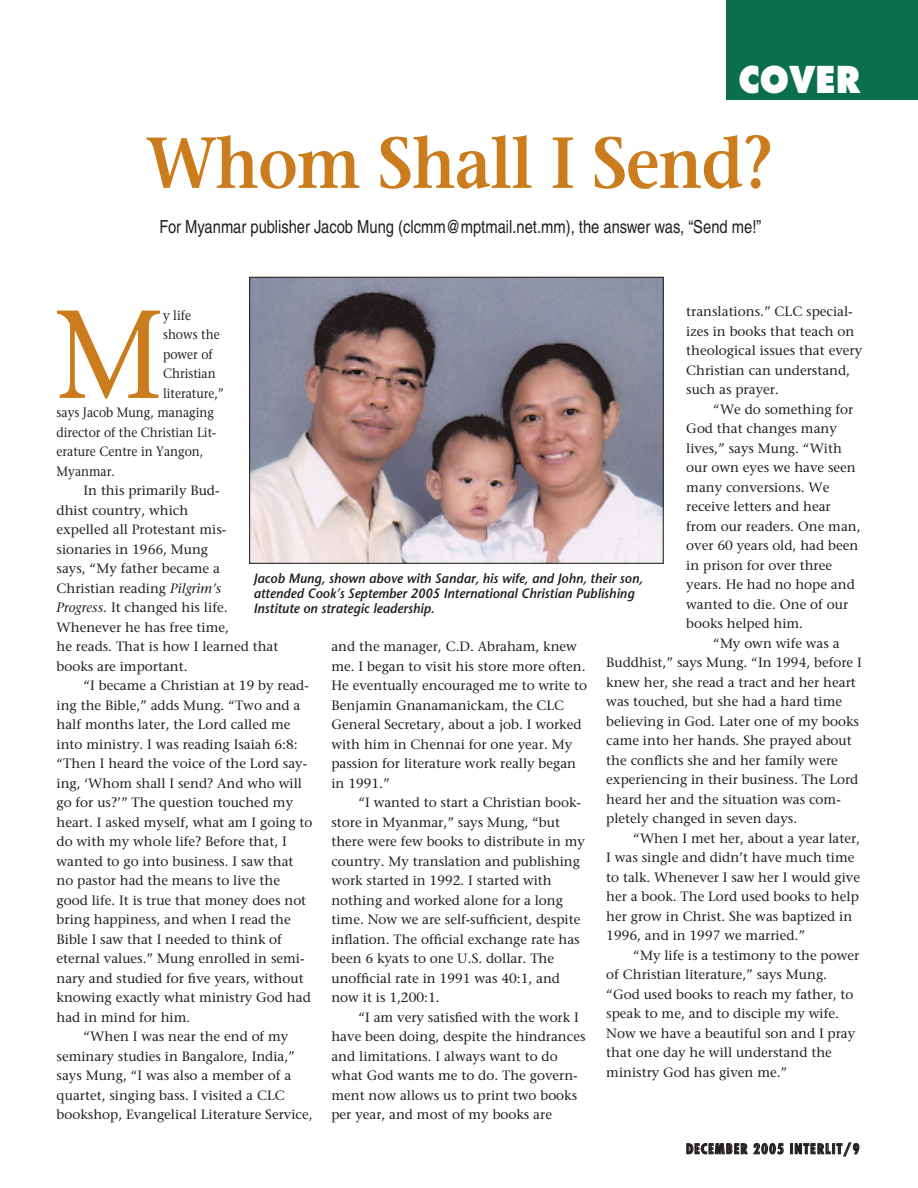
<style>
.page{position:relative;width:918px;height:1188px;background:#fff}
.page>*{position:absolute;margin:0;border:0;box-sizing:border-box;transform-origin:0 0}
.t1{font:124.8px "Stone Serif";color:#cb7d1d;scale:.9 1}
.t2{font:600 72px "Stone Serif";letter-spacing:-.02em;color:#cb7d1d;scale:.9 1}
.t3{font:800 36px "Futura";color:#fff;scale:.9 1}
.t4{font:condensed 18px "Helvetica";color:#231f20}
.t5{font:13.5px/19.5px "Stone Serif";color:#231f20}
.t6{font:italic 600 13.5px/15px "Stone Sans";color:#231f20;scale:.95 1}
.t7{font:13.5px "Stone Serif";color:#231f20;scale:.9 1}
.t8{font:700 condensed 13.5px "Futura";letter-spacing:.095em;color:#231f20}
.s1{font-style:italic}
</style>
<div class="page">
<div style="left:726px;top:0;width:192px;height:99px;background:#0a6f4e"></div>
<img style="left:251px;top:279px;width:411px;height:283px">
<div style="left:249px;top:277px;width:415px;height:287px;border:1px solid #231f20"></div>
<h3 class="t3" style="left:739px;top:63px;width:137px">COVER</h3>
<h2 class="t2" style="left:146px;top:135px;width:698px">Whom Shall I Send?</h2>
<h3 class="t4" style="left:160px;top:220px;width:603px">For Myanmar publisher Jacob Mung (clcmm@mptmail.net.mm), the answer was, “Send me!”</h3>
<p class="t5" style="left:686px;top:303px;width:177px">translations.” CLC special&shy;izes in books that teach on theological issues that every<br>Christian can understand, such as prayer.</p>
<p class="t5" style="left:713px;top:401px;width:142px">“We do something for</p>
<p class="t5" style="left:686px;top:420px;width:152px">God that changes many</p>
<p class="t5" style="left:686px;top:440px;width:157px">lives,” says Mung. “With</p>
<p class="t5" style="left:686px;top:459px;width:171px">our own eyes we have seen</p>
<p class="t5" style="left:686px;top:479px;width:145px">many conversions. We</p>
<p class="t5" style="left:686px;top:498px;width:146px">receive letters and hear</p>
<p class="t5" style="left:686px;top:518px;width:176px">from our readers. One man,</p>
<p class="t5" style="left:686px;top:537px;width:173px">over 60 years old, had been</p>
<p class="t5" style="left:686px;top:557px;width:147px">in prison for over three</p>
<p class="t5" style="left:686px;top:576px;width:170px">years. He had no hope and</p>
<p class="t5" style="left:686px;top:596px;width:163px">wanted to die. One of our</p>
<p class="t5" style="left:686px;top:615px;width:118px">books helped him.</p>
<p class="t5" style="left:713px;top:635px;width:128px">“My own wife was a</p>
<p class="t5" style="left:606px;top:654px;width:257px">Buddhist,” says Mung. “In 1994, before I</p>
<p class="t5" style="left:606px;top:674px;width:251px">knew her, she read a tract and her heart</p>
<p class="t5" style="left:606px;top:693px;width:237px">was touched, but she had a hard time</p>
<p class="t5" style="left:606px;top:713px;width:254px">believing in God. Later one of my books</p>
<p class="t5" style="left:606px;top:732px;width:247px">came into her hands. She prayed about</p>
<p class="t5" style="left:606px;top:752px;width:233px">the conflicts she and her family were</p>
<p class="t5" style="left:606px;top:771px;width:254px">experiencing in their business. The Lord</p>
<p class="t5" style="left:606px;top:791px;width:236px">heard her and the situation was com-</p>
<p class="t5" style="left:606px;top:810px;width:193px">pletely changed in seven days.</p>
<p class="t5" style="left:633px;top:830px;width:228px">“When I met her, about a year later,</p>
<p class="t5" style="left:606px;top:849px;width:250px">I was single and didn’t have much time</p>
<p class="t5" style="left:606px;top:869px;width:255px">to talk. Whenever I saw her I would give</p>
<p class="t5" style="left:606px;top:888px;width:254px">her a book. The Lord used books to help</p>
<p class="t5" style="left:606px;top:908px;width:248px">her grow in Christ. She was baptized in</p>
<p class="t5" style="left:606px;top:927px;width:200px">1996, and in 1997 we married.”</p>
<p class="t5" style="left:633px;top:947px;width:228px">“My life is a testimony to the power</p>
<p class="t5" style="left:606px;top:966px;width:222px">of Christian literature,” says Mung.</p>
<p class="t5" style="left:606px;top:986px;width:249px">“God used books to reach my father, to</p>
<p class="t5" style="left:606px;top:1005px;width:234px">speak to me, and to disciple my wife.</p>
<p class="t5" style="left:606px;top:1025px;width:250px">Now we have a beautiful son and I pray</p>
<p class="t5" style="left:606px;top:1044px;width:227px">that one day he will understand the</p>
<p class="t5" style="left:606px;top:1064px;width:183px">ministry God has given me.”</p>
<h1 class="t1" style="left:55px;top:306px;width:122px">M</h1>
<p class="t7" style="left:163px;top:310px;width:33px">y life</p>
<p class="t7" style="left:163px;top:330px;width:64px">shows the</p>
<p class="t7" style="left:163px;top:349px;width:57px">power of</p>
<p class="t7" style="left:163px;top:369px;width:60px">Christian</p>
<p class="t7" style="left:163px;top:388px;width:69px">literature,”</p>
<p class="t7" style="left:57px;top:408px;width:176px">says Jacob Mung, managing</p>
<p class="t7" style="left:57px;top:427px;width:179px">director of the Christian Lit-</p>
<p class="t7" style="left:57px;top:447px;width:165px">erature Centre in Yangon,</p>
<p class="t7" style="left:57px;top:466px;width:66px">Myanmar.</p>
<p class="t5" style="left:84px;top:482px;width:138px">In this primarily Bud-</p>
<p class="t5" style="left:57px;top:502px;width:133px">dhist country, which</p>
<p class="t5" style="left:57px;top:521px;width:171px">expelled all Protestant mis-</p>
<p class="t5" style="left:57px;top:541px;width:153px">sionaries in 1966, Mung</p>
<p class="t5" style="left:57px;top:560px;width:165px">says, “My father became a</p>
<p class="t5" style="left:57px;top:580px;width:166px">Christian reading <span class="s1">Pilgrim’s</span></p>
<p class="t5" style="left:57px;top:599px;width:172px"><span class="s1">Progress</span>. It changed his life.</p>
<p class="t5" style="left:57px;top:619px;width:174px">Whenever he has free time,</p>
<p class="t5" style="left:57px;top:638px;width:223px">he reads. That is how I learned that</p>
<p class="t5" style="left:57px;top:658px;width:133px">books are important.</p>
<p class="t5" style="left:84px;top:677px;width:227px">“I became a Christian at 19 by read-</p>
<p class="t5" style="left:57px;top:697px;width:245px">ing the Bible,” adds Mung. “Two and a</p>
<p class="t5" style="left:57px;top:716px;width:235px">half months later, the Lord called me</p>
<p class="t5" style="left:57px;top:736px;width:243px">into ministry. I was reading Isaiah 6:8:</p>
<p class="t5" style="left:57px;top:755px;width:252px">“Then I heard the voice of the Lord say-</p>
<p class="t5" style="left:57px;top:775px;width:247px">ing, ‘Whom shall I send? And who will</p>
<p class="t5" style="left:57px;top:794px;width:238px">go for us?’” The question touched my</p>
<p class="t5" style="left:57px;top:814px;width:257px">heart. I asked myself, what am I going to</p>
<p class="t5" style="left:57px;top:833px;width:232px">do with my whole life? Before that, I</p>
<p class="t5" style="left:57px;top:853px;width:239px">wanted to go into business. I saw that</p>
<p class="t5" style="left:57px;top:872px;width:225px">no pastor had the means to live the</p>
<p class="t5" style="left:57px;top:892px;width:251px">good life. It is true that money does not</p>
<p class="t5" style="left:57px;top:911px;width:236px">bring happiness, and when I read the</p>
<p class="t5" style="left:57px;top:931px;width:227px">Bible I saw that I needed to think of</p>
<p class="t5" style="left:57px;top:950px;width:250px">eternal values.” Mung enrolled in semi-</p>
<p class="t5" style="left:57px;top:970px;width:249px">nary and studied for five years, without</p>
<p class="t5" style="left:57px;top:989px;width:256px">knowing exactly what ministry God had</p>
<p class="t5" style="left:57px;top:1009px;width:135px">had in mind for him.</p>
<p class="t5" style="left:84px;top:1028px;width:206px">“When I was near the end of my</p>
<p class="t5" style="left:57px;top:1048px;width:240px">seminary studies in Bangalore, India,”</p>
<p class="t5" style="left:57px;top:1067px;width:236px">says Mung, “I was also a member of a</p>
<p class="t5" style="left:57px;top:1087px;width:230px">quartet, singing bass. I visited a CLC</p>
<p class="t5" style="left:57px;top:1106px;width:258px">bookshop, Evangelical Literature Service,</p>
<p class="t6" style="left:253px;top:572px;width:411px">Jacob Mung, shown above with Sandar, his wife, and John, their son, attended Cook’s September 2005 International Christian Publishing<br>Institute on strategic leadership.</p>
<p class="t5" style="left:331px;top:638px;width:257px">and the manager, C.D. Abraham, knew me. I began to visit his store more often.<br>He eventually encouraged me to write to Benjamin Gnanamanickam, the CLC General Secretary, about a job. I worked with him in Chennai for one year. My passion for literature work really began in 1991.”</p>
<p class="t5" style="left:331px;top:794px;width:255px;text-indent:27px">“I wanted to start a Christian book&shy;store in Myanmar,” says Mung, “but there were few books to distribute in my country. My translation and publishing work started in 1992. I started with nothing and worked alone for a long time. Now we are self-sufficient, despite inflation. The official exchange rate has been 6 kyats to one U.S. dollar. The unofficial rate in 1991 was 40:1, and now it is 1,200:1.</p>
<p class="t5" style="left:331px;top:1009px;width:256px;text-indent:27px">“I am very satisfied with the work I have been doing, despite the hindrances and limitations. I always want to do what God wants me to do. The govern&shy;ment now allows us to print two books per year, and most of my books are</p>
<p class="t8" style="left:686px;top:1143px;width:175px">DECEMBER 2005 INTERLIT/9</p>
</div>
